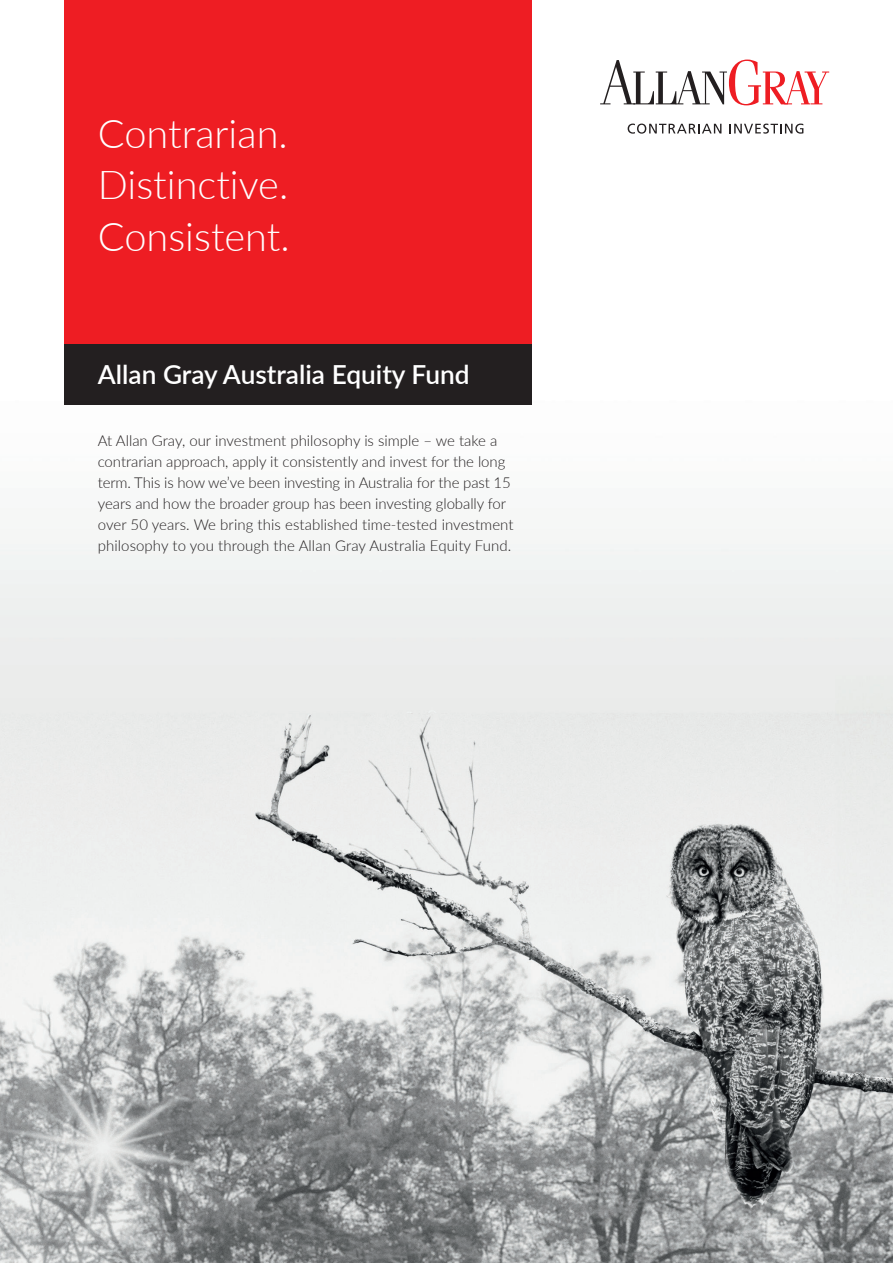
<style>
.page{position:relative;width:893px;height:1263px;background:#fff}
.page>*{position:absolute;margin:0;border:0;box-sizing:border-box;transform-origin:0 0}
.t1{font:300 39.75px/51.6px "Lato";color:#fff;text-align:justify}
.t2{font:600 26.25px "Lato";color:#fff}
.t3{font:300 15px/21px "Lato";letter-spacing:-.005em;color:#231f20}
</style>
<div class="page">
<img style="left:0;top:0;width:893px;height:1263px">
<svg style="left:600px;top:60px;width:229px;height:45px"></svg>
<svg style="left:628px;top:124px;width:93px;height:10px"></svg>
<svg style="left:729px;top:124px;width:74px;height:10px"></svg>
<div style="left:64px;top:343px;width:467px;height:61px;background:#231f20"></div>
<div style="left:64px;top:0;width:467px;height:343px;background:#ee1d23"></div>
<h1 class="t1" style="left:98px;top:111px;width:193px">Contrarian.<br>Distinctive.<br>Consistent.</h1>
<h2 class="t2" style="left:98px;top:365px;width:373px">Allan Gray Australia Equity Fund</h2>
<p class="t3" style="left:98px;top:432px;width:417px">At Allan Gray, our investment philosophy is simple – we take a contrarian approach, apply it consistently and invest for the long term. This is how we’ve been investing in Australia for the past 15 years and how the broader group has been investing globally for over 50 years. We bring this established time-tested investment philosophy to you through the Allan Gray Australia Equity Fund.</p>
</div>
